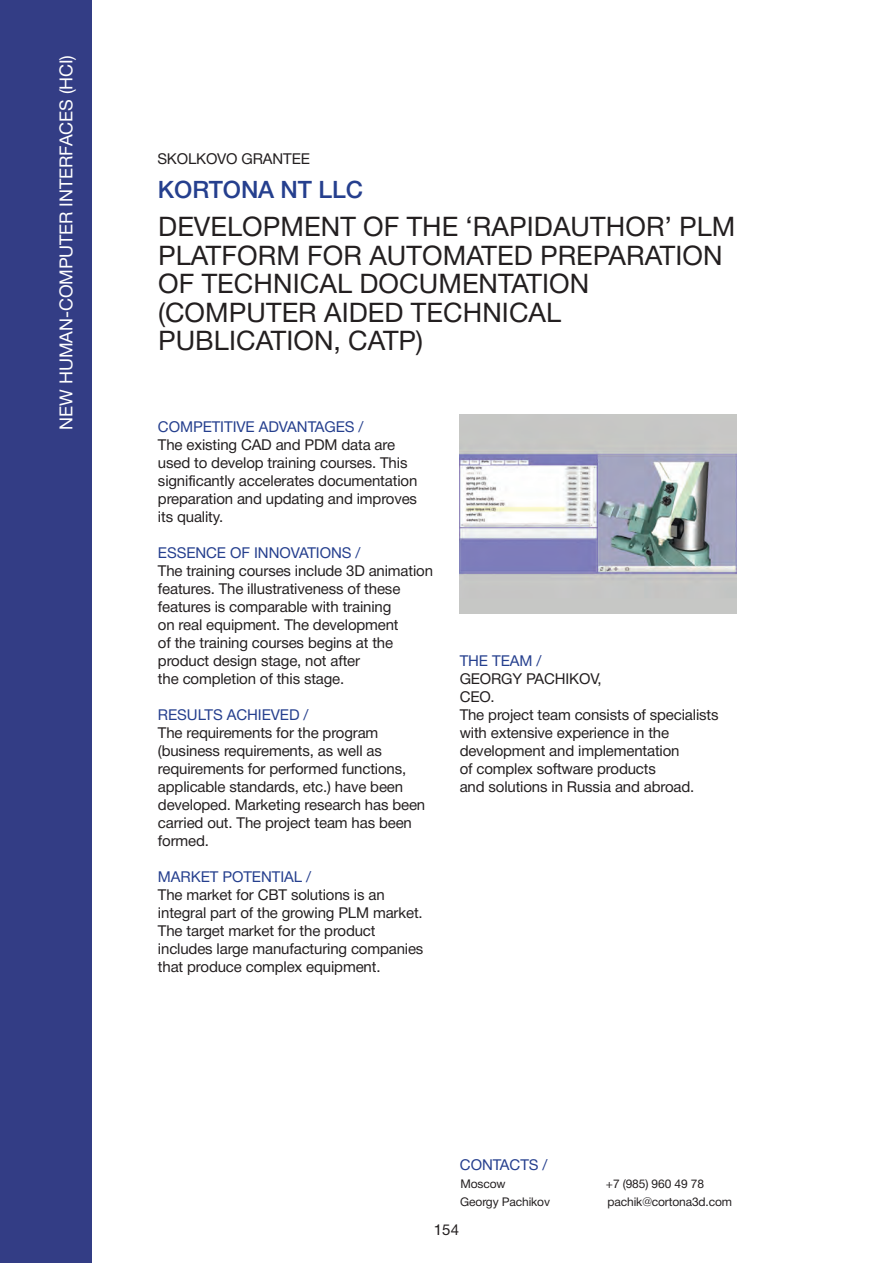
<style>
.page{position:relative;width:893px;height:1263px;background:#fff}
.page>*{position:absolute;margin:0;border:0;box-sizing:border-box;transform-origin:0 0}
.заголовок_большой{font:27px/28.5px "Helvetica Neue Cyr";letter-spacing:.005em;color:#231f20}
.название_организации{font:500 24px "Helvetica Neue Cyr";letter-spacing:-.005em;color:#253f8e}
.основной{font:18px "Helvetica Neue Cyr";letter-spacing:-.005em;color:#fff}
.грандополучатель{font:15px/18px "Helvetica Neue Cyr";letter-spacing:-.01em;color:#231f20}
.подзаголовок{font:15px "Helvetica Neue Cyr";letter-spacing:-.005em;color:#253f8e}
.адрес{font:12px "Helvetica Neue Cyr";letter-spacing:-.01em;color:#231f20}
</style>
<div class="page">
<img style="left:460px;top:414px;width:276px;height:200px">
<div style="left:0;top:0;width:91px;height:1263px;background:#333d85"></div>
<p class="основной" style="left:56px;top:429px;width:376px;rotate:-90deg">NEW HUMAN-COMPUTER INTERFACES (HCI)</p>
<p class="грандополучатель" style="left:157px;top:150px;width:154px">SKOLKOVO GRANTEE</p>
<p class="название_организации" style="left:158px;top:176px;width:207px">KORTONA NT LLC</p>
<p class="заголовок_большой" style="left:158px;top:213px;width:579px">DEVELOPMENT OF THE ‘RAPIDAUTHOR’ PLM<br>PLATFORM FOR AUTOMATED PREPARATION<br>OF TECHNICAL DOCUMENTATION</p>
<p class="заголовок_большой" style="left:158px;top:298px;width:405px">(COMPUTER AIDED TECHNICAL</p>
<p class="заголовок_большой" style="left:158px;top:327px;width:266px">PUBLICATION, CATP)</p>
<p class="подзаголовок" style="left:158px;top:419px;width:207px">COMPETITIVE ADVANTAGES /</p>
<p class="грандополучатель" style="left:158px;top:436px;width:261px">The existing CAD and PDM data are used to develop training courses. This significantly accelerates documentation preparation and updating and improves its quality.</p>
<p class="подзаголовок" style="left:158px;top:545px;width:204px">ESSENCE OF INNOVATIONS /</p>
<p class="грандополучатель" style="left:158px;top:562px;width:277px">The training courses include 3D animation features. The illustrativeness of these features is comparable with training<br>on real equipment. The development<br>of the training courses begins at the product design stage, not after<br>the completion of this stage.</p>
<p class="подзаголовок" style="left:158px;top:707px;width:152px">RESULTS ACHIEVED /</p>
<p class="грандополучатель" style="left:158px;top:724px;width:269px">The requirements for the program (business requirements, as well as requirements for performed functions, applicable standards, etc.) have been developed. Marketing research has been carried out. The project team has been formed.</p>
<p class="подзаголовок" style="left:158px;top:869px;width:155px">MARKET POTENTIAL /</p>
<p class="грандополучатель" style="left:158px;top:886px;width:267px">The market for CBT solutions is an integral part of the growing PLM market.<br>The target market for the product includes large manufacturing companies that produce complex equipment.</p>
<p class="подзаголовок" style="left:460px;top:653px;width:83px">THE TEAM /</p>
<p class="грандополучатель" style="left:460px;top:670px;width:143px">GEORGY PACHIKOV,</p>
<p class="грандополучатель" style="left:460px;top:688px;width:37px">CEO.</p>
<p class="грандополучатель" style="left:460px;top:706px;width:260px">The project team consists of specialists with extensive experience in the development and implementation<br>of complex software products<br>and solutions in Russia and abroad.</p>
<p class="подзаголовок" style="left:460px;top:1157px;width:89px">CONTACTS /</p>
<p class="адрес" style="left:460px;top:1177px;width:47px">Moscow</p>
<p class="адрес" style="left:460px;top:1195px;width:91px">Georgy Pachikov</p>
<p class="адрес" style="left:606px;top:1177px;width:100px">+7 (985) 960 49 78</p>
<p class="адрес" style="left:607px;top:1195px;width:126px">pachik@cortona3d.com</p>
<p class="грандополучатель" style="left:434px;top:1221px;width:27px">154</p>
</div>
